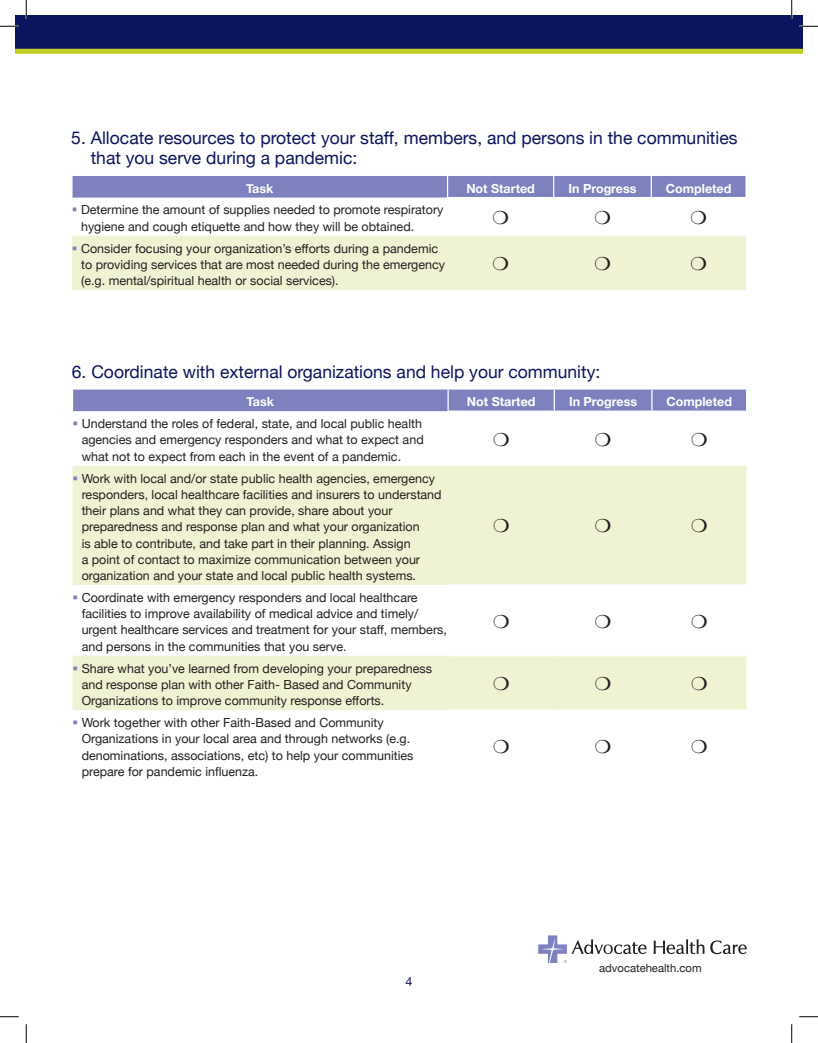
<style>
.page{position:relative;width:818px;height:1043px;background:#fff}
.page>*{position:absolute;margin:0;border:0;box-sizing:border-box;transform-origin:0 0}
.t1{font:17.5px/20px "Helvetica Neue";color:#0b145e}
.t2{font:12.5px/16.2px "Helvetica Neue";color:#231f20}
.t3{font:700 12.5px "Helvetica Neue";color:#fff}
.t4{font:12.5px "Helvetica Neue";color:#0b145e}
.t5{font:11.25px "Helvetica Neue";color:#231f20}
.s1{color:#7d81be}
</style>
<div class="page">
<div style="left:15px;top:15px;width:787px;height:34px;background:#0b145e"></div>
<div style="left:15px;top:49px;width:787px;height:5px;background:#c1ce23"></div>
<div style="left:72px;top:236px;width:674px;height:54px;background:#f0f3d3"></div>
<div style="left:72px;top:175px;width:674px;height:22px;background:#7d81be"></div>
<svg style="left:72px;top:465px;width:674px;height:245px;fill:#f0f3d3"></svg>
<div style="left:72px;top:389px;width:675px;height:22px;background:#7d81be"></div>
<hr style="left:447px;top:410px;width:107px;height:2px;background:#fff">
<hr style="left:554px;top:410px;width:98px;height:2px;background:#fff">
<hr style="left:652px;top:410px;width:95px;height:2px;background:#fff">
<hr style="left:448px;top:584px;width:106px;height:1px;background:#fff">
<hr style="left:554px;top:584px;width:98px;height:1px;background:#fff">
<hr style="left:652px;top:584px;width:94px;height:1px;background:#fff">
<hr style="left:448px;top:655px;width:106px;height:1px;background:#fff">
<hr style="left:554px;top:655px;width:98px;height:1px;background:#fff">
<hr style="left:652px;top:655px;width:94px;height:1px;background:#fff">
<hr style="left:448px;top:709px;width:106px;height:1px;background:#fff">
<hr style="left:554px;top:709px;width:98px;height:1px;background:#fff">
<hr style="left:652px;top:709px;width:94px;height:1px;background:#fff">
<svg style="left:653px;top:939px;width:51px;height:15px"></svg>
<svg style="left:710px;top:940px;width:36px;height:14px"></svg>
<svg style="left:538px;top:935px;width:108px;height:28px"></svg>
<svg style="left:0;top:25px;width:19px;height:2px"></svg>
<svg style="left:799px;top:25px;width:19px;height:2px"></svg>
<svg style="left:0;top:1016px;width:19px;height:1px"></svg>
<svg style="left:799px;top:1016px;width:19px;height:1px"></svg>
<svg style="left:25px;top:0;width:2px;height:19px"></svg>
<svg style="left:25px;top:1024px;width:2px;height:18px"></svg>
<svg style="left:790px;top:0;width:2px;height:19px"></svg>
<svg style="left:791px;top:1024px;width:1px;height:18px"></svg>
<svg style="left:493px;top:257px;width:15px;height:13px"></svg>
<svg style="left:595px;top:257px;width:15px;height:13px"></svg>
<svg style="left:691px;top:257px;width:15px;height:13px"></svg>
<svg style="left:493px;top:519px;width:15px;height:13px"></svg>
<svg style="left:595px;top:519px;width:15px;height:13px"></svg>
<svg style="left:691px;top:519px;width:15px;height:13px"></svg>
<svg style="left:493px;top:614px;width:15px;height:13px"></svg>
<svg style="left:595px;top:614px;width:15px;height:13px"></svg>
<svg style="left:691px;top:614px;width:15px;height:13px"></svg>
<svg style="left:493px;top:676px;width:15px;height:14px"></svg>
<svg style="left:595px;top:676px;width:15px;height:14px"></svg>
<svg style="left:691px;top:676px;width:15px;height:14px"></svg>
<p class="t1" style="left:91px;top:128px;width:648px;text-indent:-19px">5. Allocate resources to protect your staff, members, and persons in the communities that you serve during a pandemic:</p>
<p class="t3" style="left:246px;top:180px;width:29px">Task</p>
<p class="t3" style="left:466px;top:180px;width:70px">Not Started</p>
<p class="t3" style="left:568px;top:180px;width:70px">In Progress</p>
<p class="t3" style="left:666px;top:180px;width:67px">Completed</p>
<p class="t2" style="left:81px;top:202px;width:364px;text-indent:-9px"><span class="s1">▪</span> Determine the amount of supplies needed to promote respiratory hygiene and cough etiquette and how they will be obtained.</p>
<p class="t2" style="left:81px;top:240px;width:365px;text-indent:-9px"><span class="s1">▪</span> Consider focusing your organization’s efforts during a pandemic to providing services that are most needed during the emergency (e.g. mental/spiritual health or social services).</p>
<p class="t1" style="left:72px;top:361px;width:530px">6. Coordinate with external organizations and help your community:</p>
<p class="t3" style="left:246px;top:394px;width:29px">Task</p>
<p class="t3" style="left:467px;top:394px;width:70px">Not Started</p>
<p class="t3" style="left:569px;top:394px;width:70px">In Progress</p>
<p class="t3" style="left:666px;top:394px;width:67px">Completed</p>
<p class="t2" style="left:82px;top:415px;width:343px;text-indent:-9px"><span class="s1">▪</span> Understand the roles of federal, state, and local public health agencies and emergency responders and what to expect and what not to expect from each in the event of a pandemic.</p>
<p class="t2" style="left:82px;top:470px;width:361px;text-indent:-9px"><span class="s1">▪</span> Work with local and/or state public health agencies, emergency responders, local healthcare facilities and insurers to understand their plans and what they can provide, share about your preparedness and response plan and what your organization<br>is able to contribute, and take part in their planning. Assign<br>a point of contact to maximize communication between your organization and your state and local public health systems.</p>
<p class="t2" style="left:82px;top:589px;width:367px;text-indent:-9px"><span class="s1">▪</span> Coordinate with emergency responders and local healthcare facilities to improve availability of medical advice and timely/ urgent healthcare services and treatment for your staff, members, and persons in the communities that you serve.</p>
<p class="t2" style="left:82px;top:660px;width:352px;text-indent:-9px"><span class="s1">▪</span> Share what you’ve learned from developing your preparedness and response plan with other Faith- Based and Community<br>Organizations to improve community response efforts.</p>
<p class="t2" style="left:82px;top:714px;width:333px;text-indent:-9px"><span class="s1">▪</span> Work together with other Faith-Based and Community Organizations in your local area and through networks (e.g. denominations, associations, etc) to help your communities prepare for pandemic influenza.</p>
<p class="t4" style="left:405px;top:974px;width:8px">4</p>
<p class="t5" style="left:599px;top:961px;width:104px">advocatehealth.com</p>
</div>
